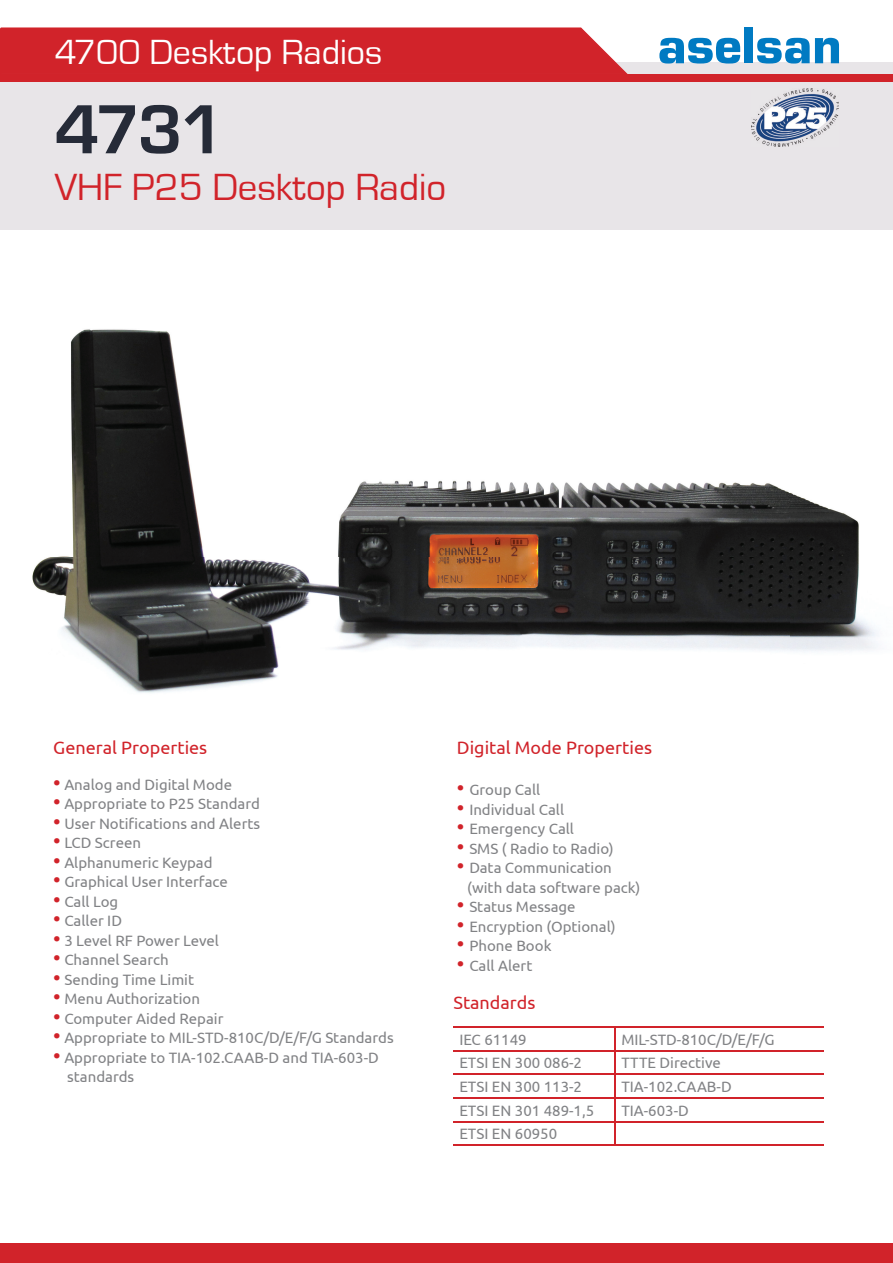
<style>
.page{position:relative;width:893px;height:1263px;background:#fff}
.page>*{position:absolute;margin:0;border:0;box-sizing:border-box;transform-origin:0 0}
.t1{font:700 72px "Eurostile T";color:#262b38}
.t2{font:54px "Eurostile T Blac";color:#007ac2}
.t3{font:39px "Eurostile T";color:#d1232a}
.t4{font:36px "Eurostile T";color:#fff}
.t5{font:18px "Ubuntu";color:#d1232a}
.t6{font:15px/19.5px "Ubuntu";color:#818285}
.s1{font-size:21px;color:#d1232a}
</style>
<div class="page">
<div style="left:0;top:62px;width:893px;height:168px;background:#e8e5e8"></div>
<div style="left:0;top:27px;width:628px;height:47px;background:#d1232a"></div>
<svg style="left:0;top:1244px;width:1px;height:19px"></svg>
<div style="left:0;top:74px;width:893px;height:8px;background:#d1232a"></div>
<div style="left:1px;top:1244px;width:892px;height:19px;background:#d1232a"></div>
<img style="left:752px;top:89px;width:87px;height:58px">
<img style="left:32px;top:329px;width:846px;height:364px">
<hr style="left:453px;top:1026px;width:162px;height:2px;background:#d1232a">
<hr style="left:615px;top:1026px;width:209px;height:2px;background:#d1232a">
<hr style="left:453px;top:1050px;width:162px;height:1px;background:#d1232a">
<hr style="left:615px;top:1050px;width:209px;height:1px;background:#d1232a">
<hr style="left:453px;top:1074px;width:162px;height:1px;background:#d1232a">
<hr style="left:615px;top:1074px;width:209px;height:1px;background:#d1232a">
<hr style="left:453px;top:1097px;width:162px;height:1px;background:#d1232a">
<hr style="left:615px;top:1097px;width:209px;height:1px;background:#d1232a">
<hr style="left:453px;top:1121px;width:162px;height:1px;background:#d1232a">
<hr style="left:615px;top:1121px;width:209px;height:1px;background:#d1232a">
<svg style="left:615px;top:1028px;width:1px;height:117px"></svg>
<hr style="left:453px;top:1145px;width:162px;height:1px;background:#d1232a">
<hr style="left:615px;top:1145px;width:209px;height:1px;background:#d1232a">
<h3 class="t4" style="left:55px;top:33px;width:329px">4700 Desktop Radios</h3>
<h1 class="t1" style="left:55px;top:90px;width:172px">4731</h1>
<h3 class="t3" style="left:55px;top:166px;width:393px">VHF P25 Desktop Radio</h3>
<h2 class="t2" style="left:658px;top:16px;width:185px">aselsan</h2>
<p class="t5" style="left:53px;top:736px;width:155px">General Properties</p>
<p class="t6" style="left:53px;top:774px;width:180px"><span class="s1">•</span> Analog and Digital Mode</p>
<p class="t6" style="left:53px;top:794px;width:208px"><span class="s1">•</span> Appropriate to P25 Standard</p>
<p class="t6" style="left:53px;top:813px;width:208px"><span class="s1">•</span> User Notifications and Alerts</p>
<p class="t6" style="left:53px;top:833px;width:89px"><span class="s1">•</span> LCD Screen</p>
<p class="t6" style="left:53px;top:852px;width:161px"><span class="s1">•</span> Alphanumeric Keypad</p>
<p class="t6" style="left:53px;top:872px;width:176px"><span class="s1">•</span> Graphical User Interface</p>
<p class="t6" style="left:53px;top:891px;width:66px"><span class="s1">•</span> Call Log</p>
<p class="t6" style="left:53px;top:911px;width:70px"><span class="s1">•</span> Caller ID</p>
<p class="t6" style="left:53px;top:930px;width:167px"><span class="s1">•</span> 3 Level RF Power Level</p>
<p class="t6" style="left:53px;top:950px;width:117px"><span class="s1">•</span> Channel Search</p>
<p class="t6" style="left:53px;top:969px;width:142px"><span class="s1">•</span> Sending Time Limit</p>
<p class="t6" style="left:53px;top:989px;width:148px"><span class="s1">•</span> Menu Authorization</p>
<p class="t6" style="left:53px;top:1008px;width:172px"><span class="s1">•</span> Computer Aided Repair</p>
<p class="t6" style="left:53px;top:1028px;width:342px"><span class="s1">•</span> Appropriate to MIL-STD-810C/D/E/F/G Standards</p>
<p class="t6" style="left:67px;top:1047px;width:313px;text-indent:-14px"><span class="s1">•</span> Appropriate to TIA-102.CAAB-D and TIA-603-D standards</p>
<p class="t5" style="left:457px;top:736px;width:197px">Digital Mode Properties</p>
<p class="t6" style="left:457px;top:779px;width:85px"><span class="s1">•</span> Group Call</p>
<p class="t6" style="left:457px;top:799px;width:109px"><span class="s1">•</span> Individual Call</p>
<p class="t6" style="left:457px;top:818px;width:119px"><span class="s1">•</span> Emergency Call</p>
<p class="t6" style="left:457px;top:838px;width:158px"><span class="s1">•</span> SMS ( Radio to Radio)</p>
<p class="t6" style="left:467px;top:857px;width:175px;text-indent:-10px"><span class="s1">•</span> Data Communication (with data software pack)</p>
<p class="t6" style="left:457px;top:896px;width:120px"><span class="s1">•</span> Status Message</p>
<p class="t6" style="left:457px;top:916px;width:160px"><span class="s1">•</span> Encryption (Optional)</p>
<p class="t6" style="left:457px;top:935px;width:96px"><span class="s1">•</span> Phone Book</p>
<p class="t6" style="left:457px;top:955px;width:77px"><span class="s1">•</span> Call Alert</p>
<p class="t5" style="left:453px;top:992px;width:84px">Standards</p>
<p class="t6" style="left:459px;top:1029px;width:69px">IEC 61149</p>
<p class="t6" style="left:621px;top:1029px;width:155px">MIL-STD-810C/D/E/F/G</p>
<p class="t6" style="left:459px;top:1053px;width:124px">ETSI EN 300 086-2</p>
<p class="t6" style="left:621px;top:1053px;width:101px">TTTE Directive</p>
<p class="t6" style="left:459px;top:1076px;width:124px">ETSI EN 300 113-2</p>
<p class="t6" style="left:621px;top:1076px;width:112px">TIA-102.CAAB-D</p>
<p class="t6" style="left:459px;top:1100px;width:136px">ETSI EN 301 489-1,5</p>
<p class="t6" style="left:621px;top:1100px;width:69px">TIA-603-D</p>
<p class="t6" style="left:459px;top:1124px;width:99px">ETSI EN 60950</p>
</div>
